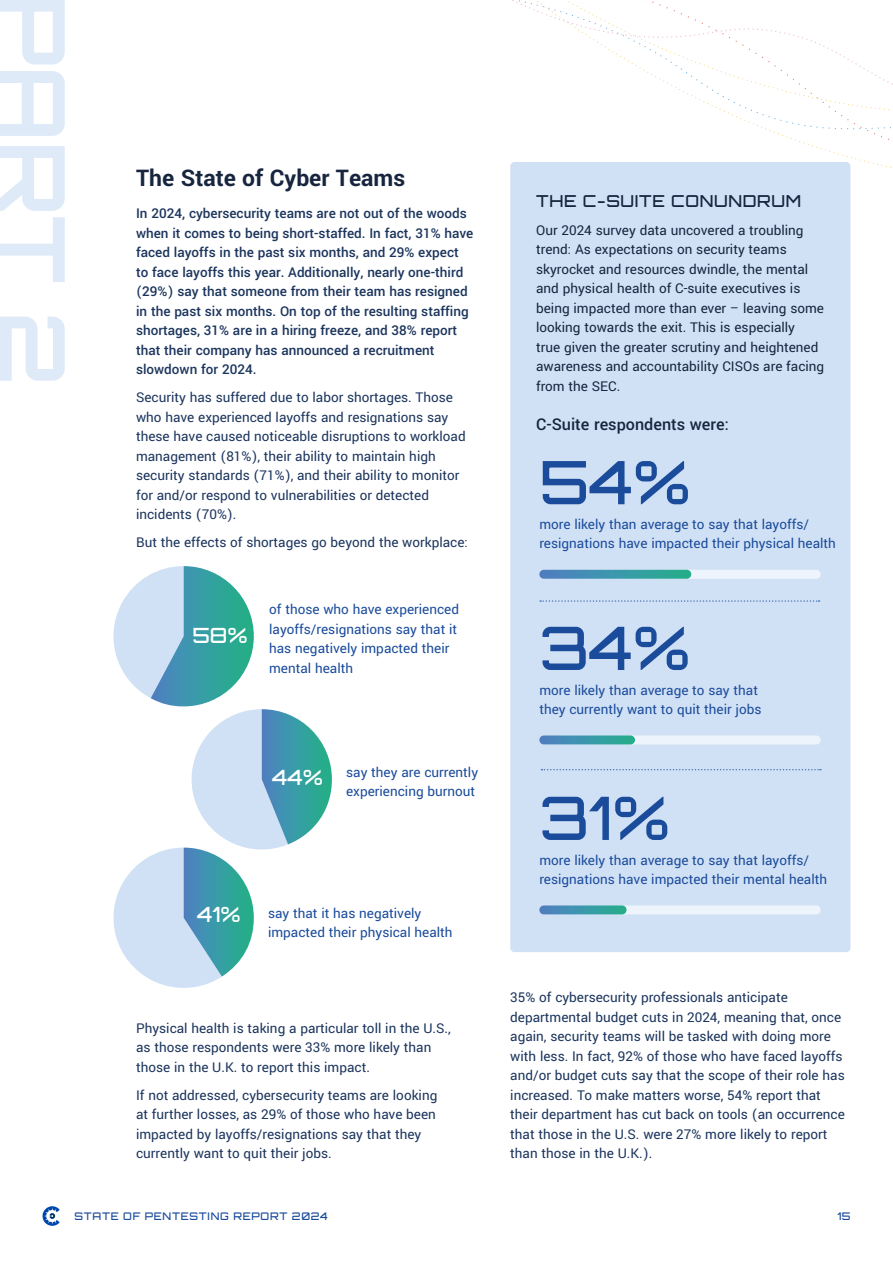
<style>
.page{position:relative;width:893px;height:1263px;background:#fff}
.page>*{position:absolute;margin:0;border:0;box-sizing:border-box;transform-origin:0 0}
.t1{font:700 90px "Orbitron";color:#dfeaf9}
.t2{font:500 60px "Orbitron";color:#1b4c9c}
.t3{font:700 25.5px "Yantramanav";color:#17253f}
.t4{font:500 21px "Orbitron";color:#fff}
.t5{font:500 18px "Yantramanav";color:#17253f}
.t6{font:500 16.5px "Orbitron";letter-spacing:.04em;color:#17253f}
.t7{font:15px/19.5px "Yantramanav";color:#1c355d}
.t8{font:15px/19.5px "Yantramanav";color:#1b4c9c}
.t9{font:500 15px/19.5px "Yantramanav";color:#1c355d}
.t10{font:15px/19.5px "Yantramanav";color:#17253f}
.t11{font:500 10.5px "Orbitron";letter-spacing:.07em;color:#1b4c9c}
</style>
<div class="page">
<svg style="left:43px;top:1206px;width:17px;height:20px"></svg>
<svg style="left:512px;top:0;width:381px;height:139px"></svg>
<svg style="left:113px;top:566px;width:219px;height:422px"></svg>
<div style="left:510px;top:162px;width:340px;height:790px;background:#d1e1f5;border-radius:4px"></div>
<div style="left:539px;top:570px;width:282px;height:9px;background:#edf4fc;border-radius:4px"></div>
<svg style="left:539px;top:570px;width:152px;height:9px"></svg>
<div style="left:539px;top:735px;width:282px;height:9px;background:#edf4fc;border-radius:4px"></div>
<svg style="left:539px;top:735px;width:96px;height:9px"></svg>
<div style="left:539px;top:905px;width:282px;height:9px;background:#edf4fc;border-radius:4px"></div>
<svg style="left:539px;top:905px;width:88px;height:9px"></svg>
<svg style="left:540px;top:600px;width:280px;height:2px"></svg>
<svg style="left:541px;top:769px;width:280px;height:1px"></svg>
<h1 class="t1" style="left:87px;top:-5px;width:393px;rotate:90deg">PART 2</h1>
<h3 class="t3" style="left:136px;top:162px;width:271px">The State of Cyber Teams</h3>
<p class="t9" style="left:136px;top:204px;width:339px">In 2024, cybersecurity teams are not out of the woods when it comes to being short-staffed. In fact, 31% have faced layoffs in the past six months, and 29% expect to face layoffs this year. Additionally, nearly one-third (29%) say that someone from their team has resigned in the past six months. On top of the resulting staffing shortages, 31% are in a hiring freeze, and 38% report that their company has announced a recruitment slowdown for 2024.</p>
<p class="t7" style="left:136px;top:388px;width:331px">Security has suffered due to labor shortages. Those who have experienced layoffs and resignations say these have caused noticeable disruptions to workload management (81%), their ability to maintain high security standards (71%), and their ability to monitor for and/or respond to vulnerabilities or detected incidents (70%).</p>
<p class="t7" style="left:136px;top:533px;width:333px">But the effects of shortages go beyond the workplace:</p>
<p class="t6" style="left:536px;top:190px;width:266px">THE C-SUITE CONUNDRUM</p>
<p class="t10" style="left:536px;top:220px;width:290px">Our 2024 survey data uncovered a troubling trend: As expectations on security teams skyrocket and resources dwindle, the mental and physical health of C-suite executives is being impacted more than ever – leaving some looking towards the exit. This is especially<br>true given the greater scrutiny and heightened awareness and accountability CISOs are facing from the SEC.</p>
<p class="t5" style="left:536px;top:413px;width:194px">C-Suite respondents were:</p>
<h2 class="t2" style="left:539px;top:445px;width:153px">54%</h2>
<p class="t8" style="left:539px;top:515px;width:298px">more likely than average to say that layoffs/ resignations have impacted their physical health</p>
<h3 class="t4" style="left:192px;top:622px;width:57px">58%</h3>
<p class="t8" style="left:269px;top:600px;width:191px">of those who have experienced layoffs/resignations say that it has negatively impacted their mental health</p>
<h3 class="t4" style="left:272px;top:764px;width:52px">44%</h3>
<p class="t8" style="left:346px;top:762px;width:133px">say they are currently experiencing burnout</p>
<h3 class="t4" style="left:197px;top:901px;width:45px">41%</h3>
<p class="t8" style="left:268px;top:904px;width:186px">say that it has negatively impacted their physical health</p>
<p class="t7" style="left:136px;top:1018px;width:316px">Physical health is taking a particular toll in the U.S., as those respondents were 33% more likely than those in the U.K. to report this impact.</p>
<p class="t7" style="left:136px;top:1085px;width:303px">If not addressed, cybersecurity teams are looking at further losses, as 29% of those who have been impacted by layoffs/resignations say that they currently want to quit their jobs.</p>
<h2 class="t2" style="left:539px;top:611px;width:153px">34%</h2>
<p class="t8" style="left:539px;top:680px;width:224px">more likely than average to say that they currently want to quit their jobs</p>
<h2 class="t2" style="left:539px;top:781px;width:132px">31%</h2>
<p class="t8" style="left:539px;top:850px;width:289px">more likely than average to say that layoffs/ resignations have impacted their mental health</p>
<p class="t7" style="left:510px;top:988px;width:336px">35% of cybersecurity professionals anticipate departmental budget cuts in 2024, meaning that, once again, security teams will be tasked with doing more with less. In fact, 92% of those who have faced layoffs and/or budget cuts say that the scope of their role has increased. To make matters worse, 54% report that their department has cut back on tools (an occurrence that those in the U.S. were 27% more likely to report than those in the U.K.).</p>
<p class="t11" style="left:74px;top:1210px;width:255px">STATE OF PENTESTING REPORT 2024</p>
<p class="t11" style="left:838px;top:1210px;width:14px">15</p>
</div>
